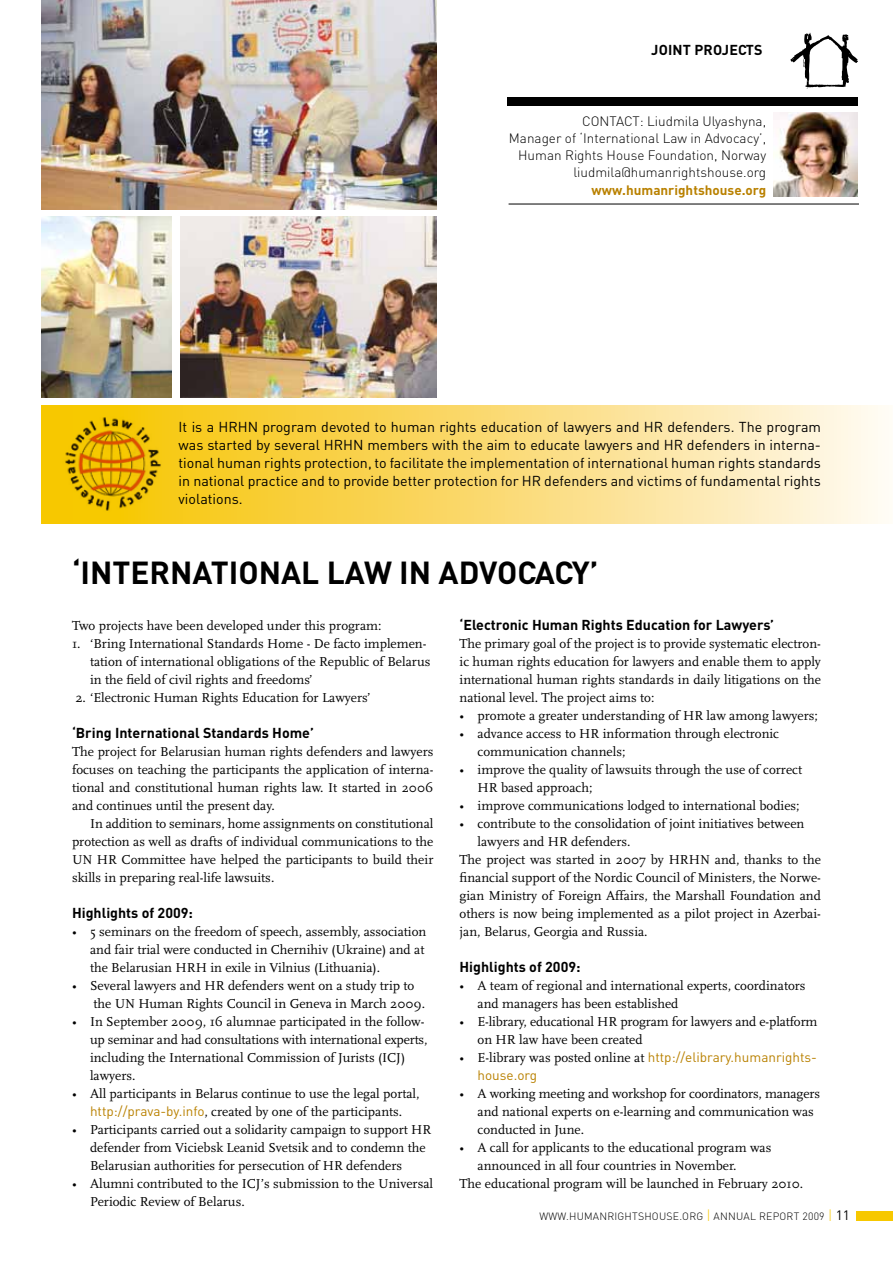
<style>
.page{position:relative;width:893px;height:1263px;background:#fff}
.page>*{position:absolute;margin:0;border:0;box-sizing:border-box;transform-origin:0 0}
.t1{font:700 31.5px "DIN";letter-spacing:.07em;color:#000}
.t2{font:14.25px/18px "DIN";color:#000;text-align:justify}
.t3{font:700 14.25px "DIN";color:#000}
.t4{font:13.5px/18px "Scala";color:#000}
.t5{font:300 13.5px/17.2px "DIN";color:#000;text-align:right}
.t6{font:13.5px/18px "DIN Pro";color:#b98100}
.t7{font:700 13.5px "DIN";color:#b98100}
.t8{font:300 10.5px "DIN";letter-spacing:.02em;color:#000}
.s1{font-family:"DIN Pro";color:#b98100}
.s2{font-family:"Scala";color:#000}
.s3{font-size:13.5px;color:#f7c800}
.s4{font-weight:400;font-size:13.5px}
</style>
<div class="page">
<div style="left:857px;top:1211px;width:36px;height:9px;background:#f7c800"></div>
<div style="left:42px;top:405px;width:851px;height:119px;background:linear-gradient(to right,#f6c100,#fff6ef)"></div>
<img style="left:773px;top:113px;width:84px;height:84px">
<svg style="left:790px;top:33px;width:68px;height:56px"></svg>
<hr style="left:509px;top:204px;width:350px;height:1px;background:#000">
<div style="left:507px;top:98px;width:351px;height:8px;background:#000"></div>
<img style="left:41px;top:0;width:396px;height:210px">
<img style="left:41px;top:217px;width:130px;height:180px">
<img style="left:181px;top:217px;width:256px;height:181px">
<img style="left:59px;top:414px;width:106px;height:99px">
<p class="t3" style="left:651px;top:41px;width:112px">joint proj ects</p>
<p class="t5" style="left:509px;top:112px;width:259px">contact: Liudmila U lyashyna,<br>Manager of ‘I nternational Law in Advocacy’, H uman Rights House Foundation, Norway liudmila@humanrightshouse.org</p>
<p class="t7" style="left:591px;top:181px;width:176px">www.humanrightshouse.org</p>
<p class="t2" style="left:179px;top:418px;width:644px">It is a HRHN program devoted to human rights education of lawyers and HR defenders. The program was started by several HRHN members with the aim to educate lawyers and HR defenders in interna&shy;tional human rights protection, to facilitate the implementation of international human rights standards in national practice and to provide better protection for HR defenders and victims of fundamental rights violations.</p>
<h1 class="t1" style="left:72px;top:552px;width:335px">‘International Law inA</h1>
<h1 class="t1" style="left:459px;top:552px;width:141px">dvocacy’</h1>
<p class="t4" style="left:72px;top:617px;width:311px">Two projects have been developed under this program:</p>
<p class="t4" style="left:90px;top:635px;width:342px;text-indent:-18px">1. ‘Bring International Standards Home - De facto implemen&shy;tation of international obligations of the Republic of Belarus in the field of civil rights and freedoms’</p>
<p class="t4" style="left:75px;top:689px;width:297px">2. ‘Electronic Human Rights Education for Lawyers’</p>
<p class="t3" style="left:72px;top:724px;width:243px">‘Bring International Standards Home’</p>
<p class="t4" style="left:72px;top:743px;width:363px;text-align:justify">The project for Belarusian human rights defenders and lawyers focuses on teaching the participants the application of interna&shy;tional and constitutional human rights law. It started in 2006 and continues until the present day.</p>
<p class="t4" style="left:72px;top:815px;width:363px;text-align:justify;text-indent:18px">In addition to seminars, home assignments on constitutional protection as well as drafts of individual communications to the UN HR Committee have helped the participants to build their skills in preparing real-life lawsuits.</p>
<p class="t3" style="left:72px;top:904px;width:122px">Highlights of 2009:</p>
<p class="t4" style="left:90px;top:923px;width:338px;text-indent:-18px">• 5 seminars on the freedom of speech, assembly, association and fair trial were conducted in Chernihiv (Ukraine) and at the Belarusian HRH in exile in Vilnius (Lithuania).</p>
<p class="t4" style="left:93px;top:977px;width:333px;text-indent:-21px">• Several lawyers and HR defenders went on a study trip to the UN Human Rights Council in Geneva in March 2009.</p>
<p class="t4" style="left:90px;top:1013px;width:339px;text-indent:-18px">• In September 2009, 16 alumnae participated in the follow&shy;up seminar and had consultations with international experts, including the International Commission of Jurists (ICJ) lawyers.</p>
<p class="t4" style="left:72px;top:1085px;width:349px;text-align:center">• All participants in Belarus continue to use the legal portal, <span class="s1">http://prava-by.info</span>, created by one of the participants.</p>
<p class="t4" style="left:90px;top:1121px;width:343px;text-indent:-18px">• Participants carried out a solidarity campaign to support HR defender from Viciebsk Leanid Svetsik and to condemn the<br>Belarusian authorities for persecution of HR defenders</p>
<p class="t4" style="left:90px;top:1175px;width:345px;text-indent:-18px">• Alumni contributed to the ICJ’s submission to the Universal<br>Periodic Review of Belarus.</p>
<p class="t3" style="left:459px;top:616px;width:316px">‘Electronic Human Rights Education for Lawyers’</p>
<p class="t4" style="left:459px;top:635px;width:363px;text-align:justify">The primary goal of the project is to provide systematic electron&shy;ic human rights education for lawyers and enable them to apply international human rights standards in daily litigations on the national level. The project aims to:</p>
<p class="t4" style="left:459px;top:707px;width:360px">• promote a greater understanding of HR law among lawyers;</p>
<p class="t4" style="left:477px;top:725px;width:303px;text-indent:-18px">• advance access to HR information through electronic communication channels;</p>
<p class="t4" style="left:477px;top:761px;width:326px;text-indent:-18px">• improve the quality of lawsuits through the use of correct<br>HR based approach;</p>
<p class="t4" style="left:459px;top:797px;width:342px">• improve communications lodged to international bodies;</p>
<p class="t4" style="left:459px;top:815px;width:346px">• contribute to the consolidation of joint initiatives between</p>
<p class="t4" style="left:477px;top:833px;width:155px">lawyers and HR defenders.</p>
<p class="t4" style="left:459px;top:851px;width:363px">The project was started in 2007 by HRHN and, thanks to the</p>
<p class="t4" style="left:459px;top:869px;width:363px">financial support of the Nordic Council of Ministers, the Norwe-</p>
<p class="t4" style="left:459px;top:887px;width:363px">gian Ministry of Foreign Affairs, the Marshall Foundation and</p>
<p class="t4" style="left:459px;top:905px;width:363px">others is now being implemented as a pilot project in Azerbai-</p>
<p class="t4" style="left:459px;top:923px;width:190px">jan, Belarus, Georgia and Russia.</p>
<p class="t3" style="left:459px;top:958px;width:122px">Highlights of 2009:</p>
<p class="t4" style="left:477px;top:977px;width:330px;text-indent:-18px">• A team of regional and international experts, coordinators and managers has been established</p>
<p class="t4" style="left:477px;top:1013px;width:341px;text-indent:-18px">• E-library, educational HR program for lawyers and e-platform on HR law have been created</p>
<p class="t6" style="left:477px;top:1048px;width:341px;text-indent:-18px"><span class="s2">• E-library was posted online at</span> http://elibrary.humanrights&shy;house.org</p>
<p class="t4" style="left:477px;top:1085px;width:344px;text-indent:-18px">• A working meeting and workshop for coordinators, managers and national experts on e-learning and communication was conducted in June.</p>
<p class="t4" style="left:459px;top:1139px;width:313px">• A call for applicants to the educational program was</p>
<p class="t4" style="left:477px;top:1157px;width:260px">announced in all four countries in November.</p>
<p class="t4" style="left:459px;top:1175px;width:345px">The educational program will be launched in February 2010.</p>
<p class="t8" style="left:539px;top:1210px;width:312px">www.humanrightshouse.org <span class="s3">|</span> annual report 2009 <span class="s3">|</span> <span class="s4">11</span></p>
</div>
